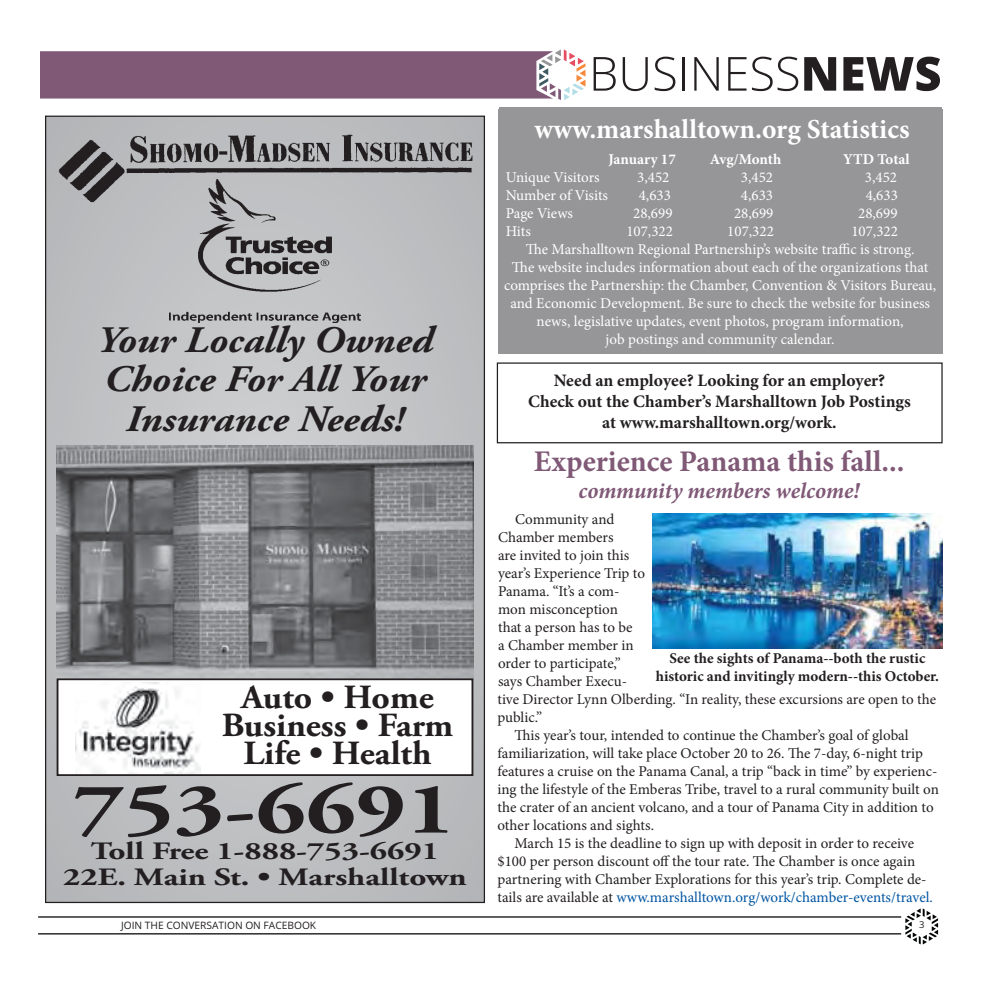
<style>
.page{position:relative;width:990px;height:990px;background:#fff}
.page>*{position:absolute;margin:0;border:0;box-sizing:border-box;transform-origin:0 0}
.t1{font:700 72.25px "Adobe Garamond Pro";color:#231f20;scale:1.33 1}
.t2{font:italic 700 37.38px/39.4px "Adobe Garamond Pro";color:#231f20;text-align:center;scale:1.1 1}
.t3{font:700 33.75px/28.1px "Adobe Garamond Pro";color:#231f20;text-align:center;scale:1.06 1}
.t4{font:700 30px "Minion Pro";color:#805977}
.t5{font:700 27.5px "Minion Pro";color:#fff}
.t6{font:700 25px/26px "Adobe Garamond Pro";color:#231f20;text-align:center;scale:1.33 1}
.t7{font:italic 700 22.5px "Minion Pro";color:#805977}
.t8{font:700 17.5px/21px "Minion Pro";color:#231f20;text-align:center}
.t9{font:15px/18px "Minion Pro";color:#231f20}
.t10{font:15px "Minion Pro";color:#fff}
.t11{font:700 15px/18px "Minion Pro";color:#231f20;text-align:center}
.t12{font:15px "Minion Pro";letter-spacing:-.005em;color:#0055a3}
.t13{font:700 15px "Minion Pro";letter-spacing:-.005em;color:#fff}
.t14{font:10.25px "Open Sans";color:#231f20}
.t15{font:9.5px "Open Sans";color:#231f20}
.s1{color:#231f20}
</style>
<div class="page">
<hr style="left:38px;top:916px;width:863px;height:2px;background:#010202">
<hr style="left:38px;top:933px;width:863px;height:1px;background:#010202">
<svg style="left:905px;top:909px;width:33px;height:35px"></svg>
<svg style="left:594px;top:57px;width:22px;height:34px"></svg>
<svg style="left:623px;top:57px;width:25px;height:34px"></svg>
<svg style="left:655px;top:57px;width:20px;height:34px"></svg>
<hr style="left:682px;top:57px;width:3px;height:34px;background:#231f20">
<svg style="left:694px;top:57px;width:25px;height:34px"></svg>
<svg style="left:728px;top:57px;width:70px;height:34px"></svg>
<svg style="left:804px;top:57px;width:32px;height:34px"></svg>
<svg style="left:843px;top:57px;width:97px;height:34px"></svg>
<svg style="left:40px;top:50px;width:546px;height:50px;background:#8f6c86"></svg>
<div style="left:498px;top:109px;width:444px;height:245px;background:#969698"></div>
<div style="left:499px;top:108px;width:442px;height:239px;background:#969698"></div>
<div style="left:497px;top:362px;width:446px;height:81px;border:1px solid #231f20"></div>
<img style="left:653px;top:513px;width:289px;height:136px">
<div style="left:46px;top:117px;width:438px;height:785px;background:linear-gradient(to right,#bec0c2,#bec0c2)"></div>
<img style="left:57px;top:446px;width:416px;height:232px">
<div style="left:58px;top:679px;width:414px;height:96px;background:#fff"></div>
<div style="left:57px;top:678px;width:416px;height:98px;border:2px solid #231f20"></div>
<img style="left:75px;top:683px;width:126px;height:91px">
<img style="left:48px;top:126px;width:434px;height:77px">
<img style="left:170px;top:179px;width:190px;height:144px">
<h3 class="t5" style="left:535px;top:119px;width:376px">www.marshalltown.org Statistics</h3>
<h2 class="t2" style="left:97px;top:319px;width:307px">Your Locally Owned<br>Choice For All Your<br>Insurance Needs!</h2>
<h3 class="t3" style="left:222px;top:682px;width:220px">Auto • Home<br>Business • Farm<br>Life • Health</h3>
<h1 class="t1" style="left:74px;top:765px;width:289px">753-6691</h1>
<h3 class="t6" style="left:63px;top:837px;width:305px">Toll Free 1-888-753-6691<br>22E. Main St. • Marshalltown</h3>
<p class="t13" style="left:608px;top:153px;width:69px">January 17</p>
<p class="t13" style="left:710px;top:153px;width:73px">Avg/Month</p>
<p class="t13" style="left:843px;top:153px;width:68px">YTD Total</p>
<p class="t10" style="left:506px;top:171px;width:95px">Unique Visitors</p>
<p class="t10" style="left:637px;top:171px;width:34px">3,452</p>
<p class="t10" style="left:741px;top:171px;width:34px">3,452</p>
<p class="t10" style="left:865px;top:171px;width:34px">3,452</p>
<p class="t10" style="left:506px;top:189px;width:104px">Number of Visits</p>
<p class="t10" style="left:639px;top:189px;width:34px">4,633</p>
<p class="t10" style="left:741px;top:189px;width:34px">4,633</p>
<p class="t10" style="left:866px;top:189px;width:34px">4,633</p>
<p class="t10" style="left:506px;top:207px;width:69px">Page Views</p>
<p class="t10" style="left:633px;top:207px;width:41px">28,699</p>
<p class="t10" style="left:734px;top:207px;width:41px">28,699</p>
<p class="t10" style="left:858px;top:207px;width:41px">28,699</p>
<p class="t10" style="left:506px;top:225px;width:27px">Hits</p>
<p class="t10" style="left:626px;top:225px;width:48px">107,322</p>
<p class="t10" style="left:727px;top:225px;width:48px">107,322</p>
<p class="t10" style="left:851px;top:225px;width:48px">107,322</p>
<p class="t10" style="left:526px;top:243px;width:390px">The Marshalltown Regional Partnership’s website traffic is strong.</p>
<p class="t10" style="left:512px;top:261px;width:418px">The website includes information about each of the organizations that</p>
<p class="t10" style="left:504px;top:279px;width:433px">comprises the Partnership: the Chamber, Convention &amp; Visitors Bureau,</p>
<p class="t10" style="left:510px;top:297px;width:421px">and Economic Development. Be sure to check the website for business</p>
<p class="t10" style="left:537px;top:315px;width:369px">news, legislative updates, event photos, program information,</p>
<p class="t10" style="left:606px;top:333px;width:231px">job postings and community calendar.</p>
<p class="t8" style="left:528px;top:371px;width:384px">Need an employee? Looking for an employer?<br>Check out the Chamber’s Marshalltown Job Postings at www.marshalltown.org/work.</p>
<h3 class="t4" style="left:534px;top:449px;width:372px">Experience Panama this fall...</h3>
<h3 class="t7" style="left:579px;top:482px;width:283px">community members welcome!</h3>
<p class="t9" style="left:498px;top:511px;width:148px;text-indent:17px">Community and<br>Chamber members<br>are invited to join this year’s Experience Trip to<br>Panama. “It’s a com&shy;mon misconception that a person has to be<br>a Chamber member in order to participate,” says Chamber Execu-</p>
<p class="t11" style="left:656px;top:651px;width:285px">See the sights of Panama--both the rustic historic and invitingly modern--this October.</p>
<p class="t9" style="left:498px;top:692px;width:440px">tive Director Lynn Olberding. “In reality, these excursions are open to the</p>
<p class="t9" style="left:498px;top:710px;width:46px">public.”</p>
<p class="t9" style="left:515px;top:728px;width:396px">This year’s tour, intended to continue the Chamber’s goal of global</p>
<p class="t9" style="left:498px;top:746px;width:427px">familiarization, will take place October 20 to 26. The 7-day, 6-night trip</p>
<p class="t9" style="left:498px;top:764px;width:441px">features a cruise on the Panama Canal, a trip “back in time” by experienc-</p>
<p class="t9" style="left:498px;top:782px;width:443px">ing the lifestyle of the Emberas Tribe, travel to a rural community built on</p>
<p class="t9" style="left:498px;top:800px;width:438px">the crater of an ancient volcano, and a tour of Panama City in addition to</p>
<p class="t9" style="left:498px;top:818px;width:158px">other locations and sights.</p>
<p class="t9" style="left:515px;top:836px;width:401px">March 15 is the deadline to sign up with deposit in order to receive</p>
<p class="t9" style="left:498px;top:854px;width:419px">$100 per person discount off the tour rate. The Chamber is once again</p>
<p class="t9" style="left:498px;top:872px;width:431px">partnering with Chamber Explorations for this year’s trip. Complete de-</p>
<p class="t12" style="left:498px;top:892px;width:437px"><span class="s1">tails are available at</span> www.marshalltown.org/work/chamber-events/travel.</p>
<p class="t14" style="left:121px;top:921px;width:197px">JOIN THE CONVERSATION ON FACEBOOK</p>
<p class="t15" style="left:919px;top:921px;width:7px">3</p>
</div>
